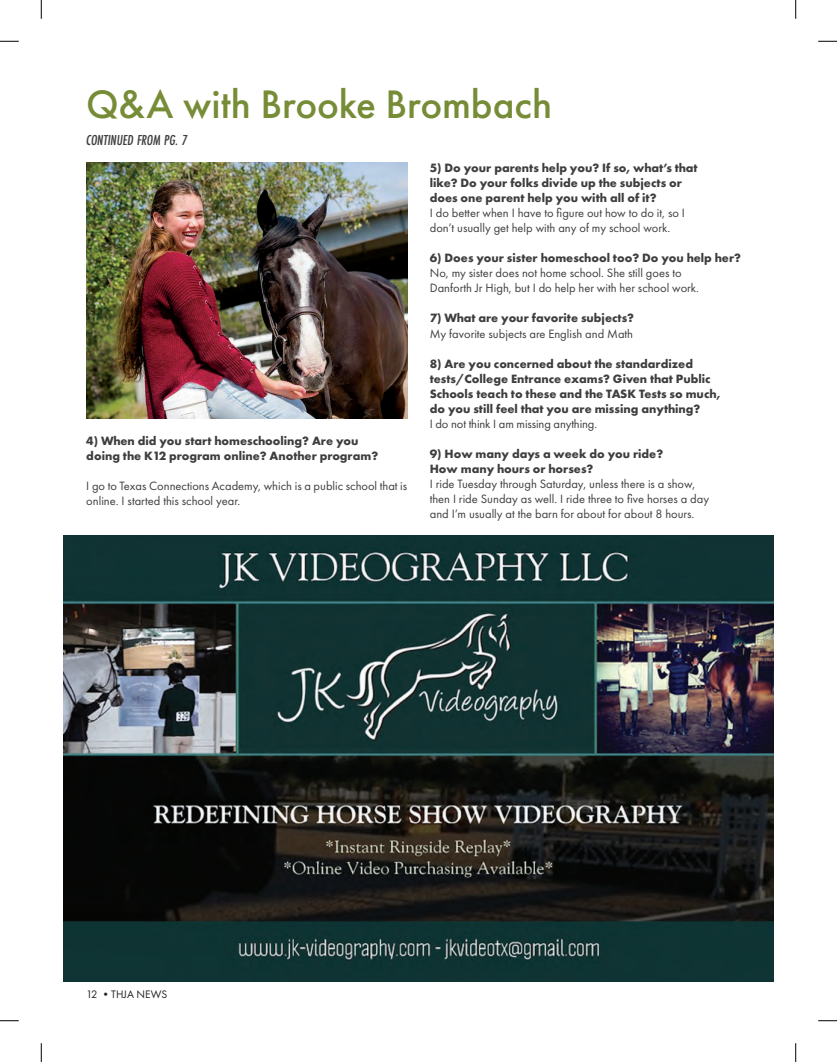
<style>
.page{position:relative;width:837px;height:1062px;background:#fff}
.page>*{position:absolute;margin:0;border:0;box-sizing:border-box;transform-origin:0 0}
.t1{font:500 41.25px "Futura PT";letter-spacing:-.005em;color:#778c37}
.t2{font:italic 500 15px "Futura PT Cond";color:#3e3e3f}
.t3{font:700 12.5px/15px "Futura PT";color:#3e3e3f}
.t4{font:12.5px/15px "Futura PT";color:#3e3e3f}
.t5{font:11.25px "Futura PT";color:#231f20}
</style>
<div class="page">
<img style="left:64px;top:535px;width:708px;height:446px">
<img style="left:86px;top:163px;width:321px;height:255px">
<svg style="left:0;top:40px;width:19px;height:2px"></svg>
<svg style="left:818px;top:40px;width:18px;height:2px"></svg>
<svg style="left:0;top:1020px;width:19px;height:1px"></svg>
<svg style="left:818px;top:1020px;width:18px;height:1px"></svg>
<svg style="left:40px;top:0;width:2px;height:19px"></svg>
<svg style="left:40px;top:1043px;width:2px;height:18px"></svg>
<svg style="left:795px;top:0;width:1px;height:19px"></svg>
<svg style="left:795px;top:1043px;width:1px;height:18px"></svg>
<h1 class="t1" style="left:86px;top:79px;width:467px">Q&amp;A with Brooke Brombach</h1>
<p class="t2" style="left:86px;top:131px;width:103px">CONTINUED FROM PG. 7</p>
<p class="t3" style="left:86px;top:433px;width:293px">4) When did you start homeschooling? Are you doing the K12 program online? Another program?</p>
<p class="t4" style="left:86px;top:478px;width:322px">I go to Texas Connections Academy, which is a public school that is online. I started this school year.</p>
<p class="t3" style="left:429px;top:160px;width:269px">5) Do your parents help you? If so, what’s that like? Do your folks divide up the subjects or does one parent help you with all of it?</p>
<p class="t4" style="left:429px;top:206px;width:256px">I do better when I have to figure out how to do it, so I don’t usually get help with any of my school work.</p>
<p class="t3" style="left:429px;top:250px;width:312px">6) Does your sister homeschool too? Do you help her?</p>
<p class="t4" style="left:429px;top:266px;width:271px">No, my sister does not home school. She still goes to<br>Danforth Jr High, but I do help her with her school work.</p>
<p class="t3" style="left:429px;top:310px;width:206px">7) What are your favorite subjects?</p>
<p class="t4" style="left:429px;top:326px;width:205px">My favorite subjects are English and Math</p>
<p class="t3" style="left:429px;top:355px;width:292px">8) Are you concerned about the standardized tests/College Entrance exams? Given that Public Schools teach to these and the TASK Tests so much, do you still feel that you are missing anything?</p>
<p class="t4" style="left:429px;top:416px;width:169px">I do not think I am missing anything.</p>
<p class="t3" style="left:429px;top:445px;width:235px">9) How many days a week do you ride?<br>How many hours or horses?</p>
<p class="t4" style="left:429px;top:476px;width:281px">I ride Tuesday through Saturday, unless there is a show, then I ride Sunday as well. I ride three to five horses a day and I’m usually at the barn for about for about 8 hours.</p>
<p class="t5" style="left:86px;top:987px;width:82px">12 •THJA NEWS</p>
</div>
